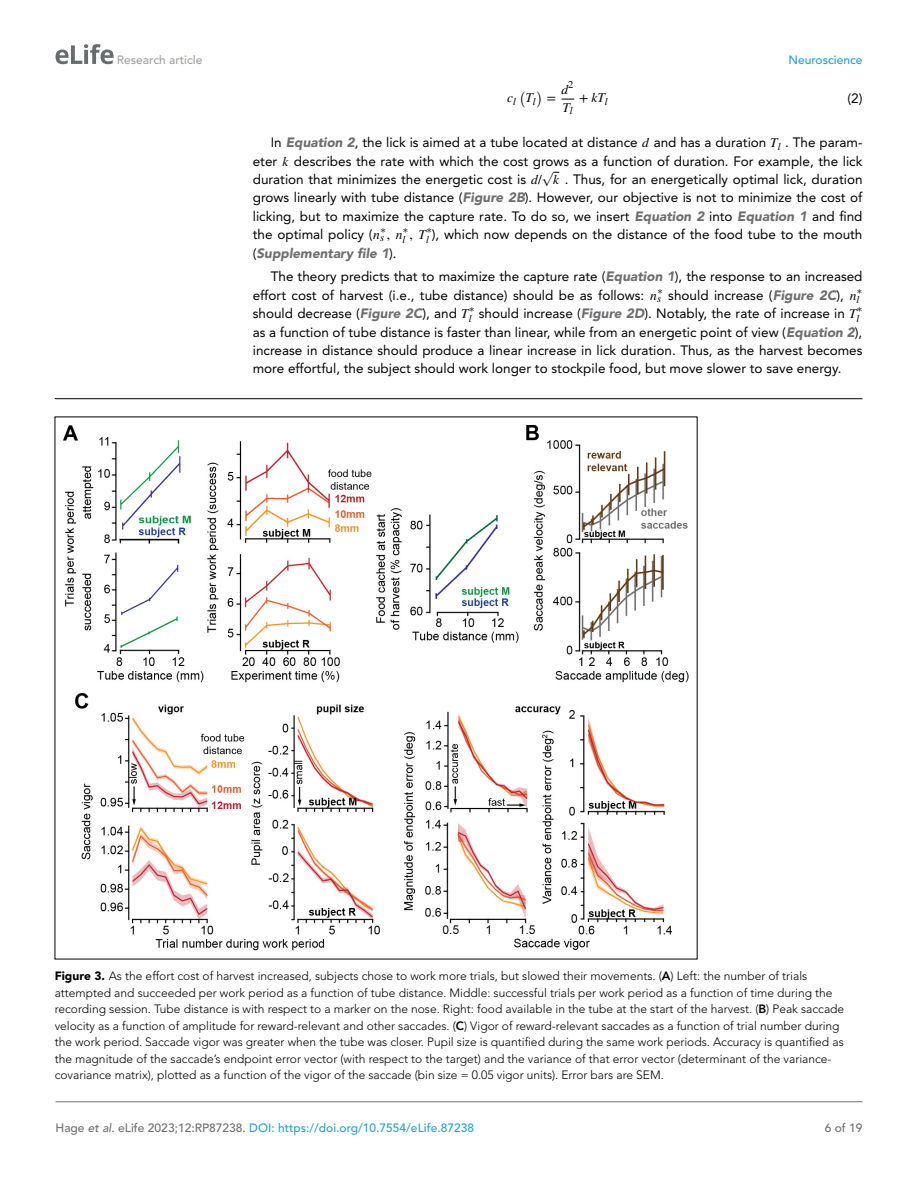
<style>
.page{position:relative;width:918px;height:1188px;background:#fff}
.page>*{position:absolute;margin:0;border:0;box-sizing:border-box;transform-origin:0 0}
.t1{font:13.5px/18.5px "Avenir LT Std";color:#000;text-align:justify}
.t2{font:italic 13.5px/17.9px "STIX General";color:#000}
.t3{font:13.5px "CMEX9";color:#000}
.t4{font:13.5px "STIX General";color:#000}
.t5{font:13.5px "CMSY9";color:#000}
.t6{font:300 12px/16.5px "Avenir LT Std";color:#000}
.t7{font:500 12px "Avenir LT Std";color:#1ea4d7}
.t8{font:500 12px "Avenir LT Std";color:#a3a09f}
.t9{font:500 12px "Avenir LT Std";color:#6e6e70}
.t10{font:italic 10.5px "STIX General";color:#000}
.s1{font-style:normal}
.s2{font-weight:900;font-style:italic;color:#6e6e70}
.s3{font-family:"STIX General";font-style:italic}
.s4{font-family:"STIX General"}
.s5{font-weight:900}
.s6{font-weight:800}
.s7{color:#6e6e70}
.s8{font-style:italic;color:#6e6e70}
</style>
<div class="page">
<svg style="left:56px;top:44px;width:58px;height:20px"></svg>
<hr style="left:56px;top:1101px;width:806px;height:1px;background:#6e6e70">
<svg style="left:562px;top:99px;width:12px;height:1px"></svg>
<hr style="left:55px;top:398px;width:807px;height:1px;background:#000">
<img style="left:64px;top:426px;width:624px;height:524px">
<p class="t8" style="left:117px;top:53px;width:87px">Research article</p>
<p class="t7" style="left:788px;top:53px;width:76px">Neuroscience</p>
<p class="t2" style="left:562px;top:80px;width:13px">d<sup>2<br></sup>T<sub>l</sub></p>
<p class="t2" style="left:507px;top:89px;width:10px">c<sub>l</sub></p>
<p class="t3" style="left:519px;top:79px;width:8px">(</p>
<p class="t2" style="left:525px;top:89px;width:12px">T<sub>l</sub></p>
<p class="t3" style="left:537px;top:79px;width:8px">)</p>
<p class="t4" style="left:547px;top:89px;width:11px">=</p>
<p class="t2" style="left:579px;top:89px;width:30px"><span class="s1">+</span> kT<sub>l</sub></p>
<p class="t1" style="left:847px;top:89px;width:17px">(2)</p>
<p class="t1" style="left:253px;top:133px;width:611px;text-indent:18px">In <span class="s2">Equation 2</span>, the lick is aimed at a tube located at distance <span class="s3">d</span> and has a duration <span class="s3">T</span><sub>l</sub> . The param&shy;eter <span class="s3">k</span> describes the rate with which the cost grows as a function of duration. For example, the lick duration that minimizes the energetic cost is <span class="s3">d</span><span class="s4">/</span></p>
<p class="t5" style="left:542px;top:160px;width:13px">√</p>
<p class="t1" style="left:253px;top:170px;width:611px;text-indent:301px"><span class="s3">k</span> . Thus, for an energetically optimal lick, duration grows linearly with tube distance (<span class="s2">Figure 2B</span>). However, our objective is not to minimize the cost of licking, but to maximize the capture rate. To do so, we insert <span class="s2">Equation 2</span> into <span class="s2">Equation 1</span> and find the optimal policy (<span class="s3">n</span><sup>∗</sup></p>
<p class="t10" style="left:380px;top:231px;width:30px">s<sup>,</sup> <sup>n</sup><sup>∗</sup></p>
<p class="t10" style="left:403px;top:232px;width:31px">l<sup>,</sup><sup>T</sup><sup>∗</sup></p>
<p class="t1" style="left:426px;top:225px;width:438px"><sub>l</sub> ), which now depends on the distance of the food tube to the mouth</p>
<p class="t1" style="left:271px;top:241px;width:593px;line-height:23.9px;text-indent:-18px">(<span class="s2">Supplementary file 1</span>).<br>The theory predicts that to maximize the capture rate (<span class="s2">Equation 1</span>), the response to an increased</p>
<p class="t1" style="left:253px;top:286px;width:412px">effort cost of harvest (i.e., tube distance) should be as follows: <span class="s3">n</span><sup>∗</sup></p>
<p class="t1" style="left:657px;top:286px;width:207px"><sub>s</sub> should increase (<span class="s2">Figure 2C</span>), <span class="s3">n</span><sup>∗</sup></p>
<p class="t10" style="left:857px;top:293px;width:4px">l</p>
<p class="t1" style="left:253px;top:304px;width:224px">should decrease (<span class="s2">Figure 2C</span>), and <span class="s3">T</span><sup>∗</sup></p>
<p class="t1" style="left:469px;top:304px;width:396px"><sub>l</sub> should increase (<span class="s2">Figure 2D</span>). Notably, the rate of increase in <span class="s3">T</span><sup>∗</sup></p>
<p class="t10" style="left:857px;top:311px;width:4px">l</p>
<p class="t1" style="left:253px;top:323px;width:611px">as a function of tube distance is faster than linear, while from an energetic point of view (<span class="s2">Equation 2</span>), increase in distance should produce a linear increase in lick duration. Thus, as the harvest becomes more effortful, the subject should work longer to stockpile food, but move slower to save energy.</p>
<p class="t6" style="left:55px;top:968px;width:791px"><span class="s5">Figure 3.</span> As the effort cost of harvest increased, subjects chose to work more trials, but slowed their movements. (<span class="s6">A</span>) Left: the number of trials attempted and succeeded per work period as a function of tube distance. Middle: successful trials per work period as a function of time during the recording session. Tube distance is with respect to a marker on the nose. Right: food available in the tube at the start of the harvest. (<span class="s6">B</span>) Peak saccade velocity as a function of amplitude for reward-relevant and other saccades. (<span class="s6">C</span>) Vigor of reward-relevant saccades as a function of trial number during the work period. Saccade vigor was greater when the tube was closer. Pupil size is quantified during the same work periods. Accuracy is quantified as the magnitude of the saccade’s endpoint error vector (with respect to the target) and the variance of that error vector (determinant of the variance&shy;covariance matrix), plotted as a function of the vigor of the saccade (bin size = 0.05 vigor units). Error bars are SEM.</p>
<p class="t7" style="left:56px;top:1121px;width:420px"><span class="s7">Hage</span> <span class="s8">et al</span><span class="s7">. eLife 2023;12:RP87238.</span> DOI: https://doi.org/10.7554/eLife.87238</p>
<p class="t9" style="left:825px;top:1121px;width:39px">6 of 19</p>
</div>
